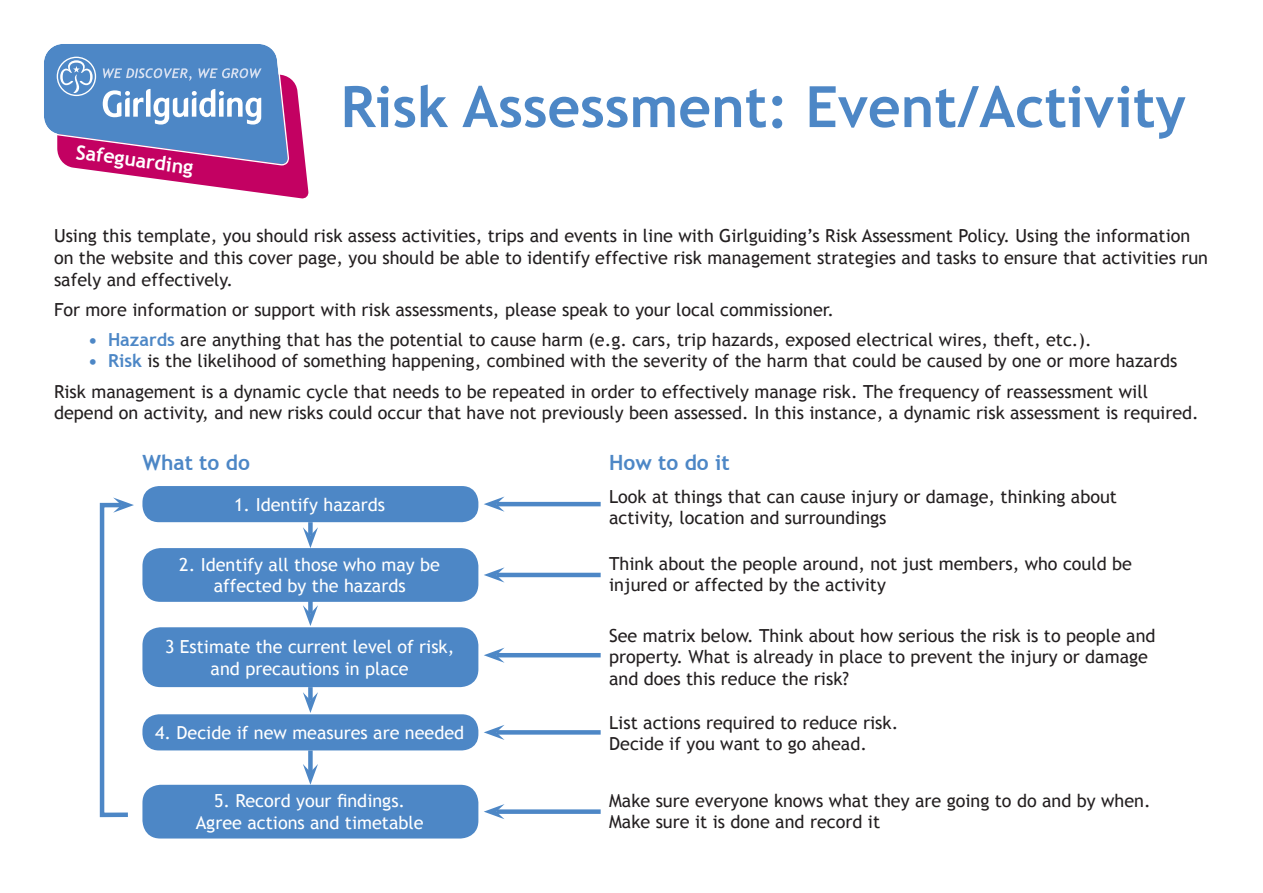
<style>
.page{position:relative;width:1263px;height:893px;background:#fff}
.page>*{position:absolute;margin:0;border:0;box-sizing:border-box;transform-origin:0 0}
.Main_heading{font:700 57px "Trebuchet MS";color:#4d87c6}
.t1{font:700 21px "Trebuchet MS";color:#4d87c6}
.t2{font:700 19.65px "Trebuchet MS";color:#fff}
.t3{font:18px/21.6px "Trebuchet MS";color:#231f20}
.t4{font:18px/21.6px "Trebuchet MS";color:#fff;text-align:center}
.s1{font-weight:700;color:#4d87c6}
</style>
<div class="page">
<svg style="left:44px;top:44px;width:264px;height:154px"></svg>
<div style="left:142px;top:486px;width:336px;height:36px;background:#4d87c6;border-radius:16px"></div>
<div style="left:142px;top:548px;width:336px;height:54px;background:#4d87c6;border-radius:18px"></div>
<div style="left:142px;top:627px;width:336px;height:60px;background:#4d87c6;border-radius:18px"></div>
<div style="left:142px;top:714px;width:336px;height:36px;background:#4d87c6;border-radius:16px"></div>
<div style="left:142px;top:785px;width:336px;height:53px;background:#4d87c6;border-radius:18px"></div>
<div style="left:308px;top:522px;width:5px;height:13px;background:#4d87c6"></div>
<svg style="left:303px;top:527px;width:15px;height:21px"></svg>
<div style="left:308px;top:600px;width:5px;height:13px;background:#4d87c6"></div>
<svg style="left:303px;top:605px;width:15px;height:21px"></svg>
<div style="left:308px;top:687px;width:5px;height:13px;background:#4d87c6"></div>
<svg style="left:303px;top:692px;width:15px;height:21px"></svg>
<div style="left:308px;top:750px;width:5px;height:22px;background:#4d87c6"></div>
<svg style="left:303px;top:764px;width:15px;height:21px"></svg>
<hr style="left:496px;top:502px;width:105px;height:4px;background:#4d87c6">
<svg style="left:484px;top:496px;width:20px;height:16px"></svg>
<hr style="left:496px;top:573px;width:105px;height:4px;background:#4d87c6">
<svg style="left:484px;top:567px;width:20px;height:15px"></svg>
<hr style="left:496px;top:653px;width:105px;height:4px;background:#4d87c6">
<svg style="left:484px;top:648px;width:20px;height:15px"></svg>
<div style="left:496px;top:730px;width:105px;height:5px;background:#4d87c6"></div>
<svg style="left:484px;top:725px;width:20px;height:15px"></svg>
<div style="left:496px;top:809px;width:105px;height:5px;background:#4d87c6"></div>
<svg style="left:484px;top:804px;width:20px;height:15px"></svg>
<svg style="left:99px;top:497px;width:35px;height:321px"></svg>
<p class="t2" style="left:78px;top:139px;width:120px;rotate:8deg">Safeguarding</p>
<p class="Main_heading" style="left:341px;top:71px;width:847px">Risk Assessment: Event/Activity</p>
<p class="t3" style="left:54px;top:225px;width:1155px">Using this template, you should risk assess activities, trips and events in line with Girlguiding’s Risk Assessment Policy. Using the information on the website and this cover page, you should be able to identify effective risk management strategies and tasks to ensure that activities run safely and effectively.</p>
<p class="t3" style="left:54px;top:299px;width:782px">For more information or support with risk assessments, please speak to your local commissioner.</p>
<p class="t3" style="left:88px;top:329px;width:1005px"><span class="s1">• Hazards</span> are anything that has the potential to cause harm (e.g. cars, trip hazards, exposed electrical wires, theft, etc.).</p>
<p class="t3" style="left:88px;top:350px;width:1091px"><span class="s1">• Risk</span> is the likelihood of something happening, combined with the severity of the harm that could be caused by one or more hazards</p>
<p class="t3" style="left:54px;top:381px;width:1146px">Risk management is a dynamic cycle that needs to be repeated in order to effectively manage risk. The frequency of reassessment will depend on activity, and new risks could occur that have not previously been assessed. In this instance, a dynamic risk assessment is required.</p>
<p class="t1" style="left:142px;top:449px;width:109px">What to do</p>
<p class="t1" style="left:609px;top:449px;width:122px">How to do it</p>
<p class="t4" style="left:234px;top:494px;width:152px">1. Identify hazards</p>
<p class="t4" style="left:179px;top:554px;width:262px">2. Identify all those who may be affected by the hazards</p>
<p class="t4" style="left:165px;top:636px;width:291px">3 Estimate the current level of risk, and precautions in place</p>
<p class="t4" style="left:155px;top:722px;width:311px">4. Decide if new measures are needed</p>
<p class="t4" style="left:196px;top:790px;width:229px">5. Record your findings.<br>Agree actions and timetable</p>
<p class="t3" style="left:609px;top:486px;width:509px">Look at things that can cause injury or damage, thinking about activity, location and surroundings</p>
<p class="t3" style="left:609px;top:553px;width:524px">Think about the people around, not just members, who could be injured or affected by the activity</p>
<p class="t3" style="left:609px;top:625px;width:548px">See matrix below. Think about how serious the risk is to people and property. What is already in place to prevent the injury or damage and does this reduce the risk?</p>
<p class="t3" style="left:609px;top:712px;width:291px">List actions required to reduce risk.<br>Decide if you want to go ahead.</p>
<p class="t3" style="left:609px;top:790px;width:543px">Make sure everyone knows what they are going to do and by when.<br>Make sure it is done and record it</p>
</div>
